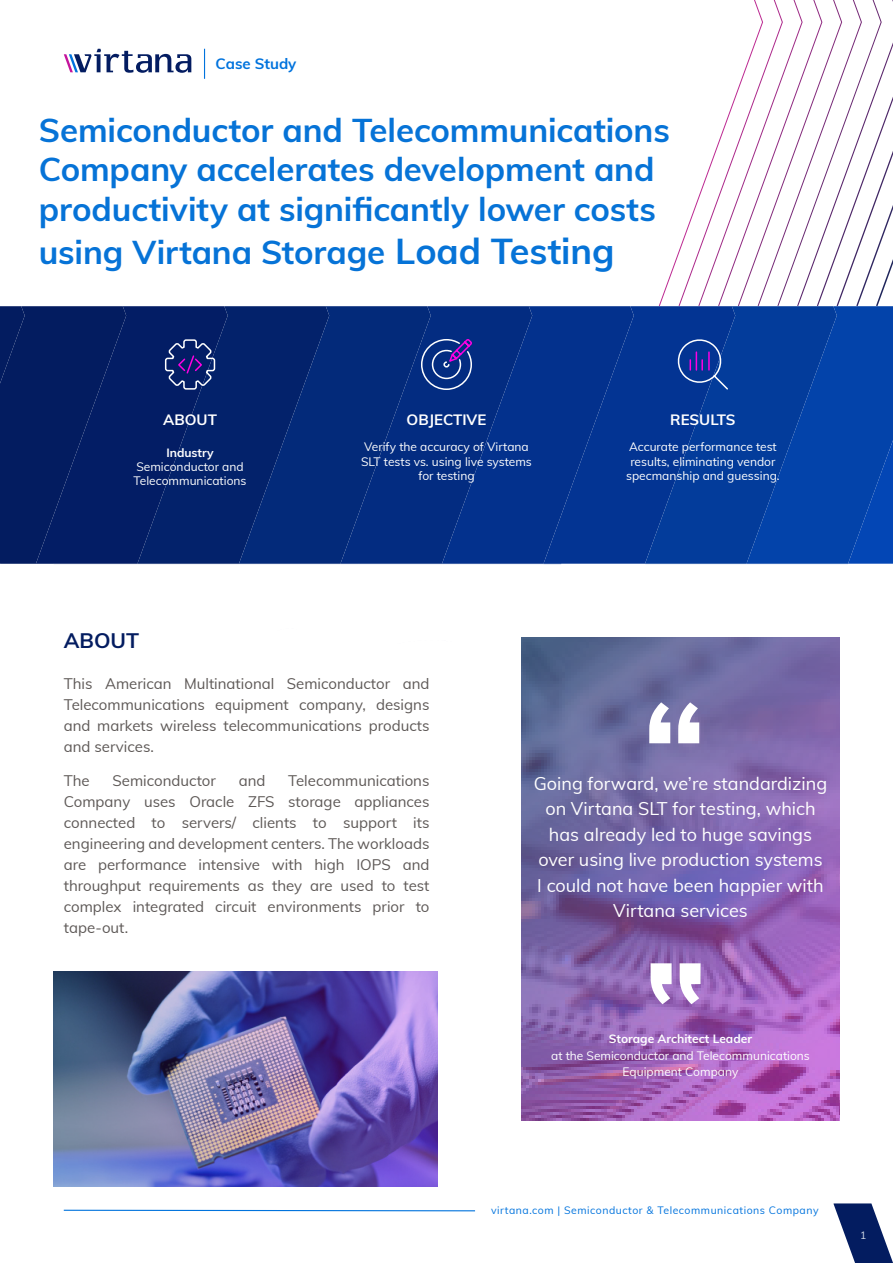
<style>
.page{position:relative;width:893px;height:1263px;background:#fff}
.page>*{position:absolute;margin:0;border:0;box-sizing:border-box;transform-origin:0 0}
.t1{font:700 150px "Muli";color:#fff}
.title-italic-medium{font:700 33px/39.6px "Muli";letter-spacing:-.005em;color:#0673d7}
.Section_Heading{font:700 21px "Muli";color:#031c60}
.Quote_Copy{font:18px/25.5px "Muli";color:#fff;text-align:center}
.Body_Copy{font:15px/21px "Muli";color:#5d5856;text-align:justify}
.heading-description{font:700 15px "Muli";color:#fff}
.t2{font:700 15px "Muli";color:#0073dd}
.description-copy{font:12px/14.4px "Muli";color:#fff;text-align:center}
.authors{font:12px/16.5px "Muli";color:#fff;text-align:center}
.authors-2{font:700 12px "Muli";color:#fff}
.description-title{font:700 12px "Muli";color:#fff}
.t3{font:10.5px "Muli";letter-spacing:.05em;color:#0073dd}
.t4{font:10.5px "Muli";color:#d2dae7}
.s1{font-size:36px}
</style>
<div class="page">
<svg style="left:64px;top:49px;width:127px;height:24px"></svg>
<hr style="left:204px;top:49px;width:1px;height:30px;background:#0073dd">
<svg style="left:885px;top:1255px;width:8px;height:8px"></svg>
<div style="left:0;top:306px;width:36px;height:258px;background:#031c60"></div>
<div style="left:36px;top:306px;width:101px;height:258px;background:#031d65"></div>
<div style="left:137px;top:306px;width:102px;height:258px;background:#03226b"></div>
<svg style="left:239px;top:306px;width:101px;height:258px;background:#032773"></svg>
<div style="left:340px;top:306px;width:102px;height:258px;background:#032c81"></div>
<svg style="left:442px;top:306px;width:101px;height:258px;background:#032f88"></svg>
<div style="left:543px;top:306px;width:102px;height:258px;background:#033493"></div>
<div style="left:645px;top:306px;width:14px;height:258px;background:#033493"></div>
<img style="left:521px;top:638px;width:319px;height:482px">
<img style="left:53px;top:972px;width:384px;height:214px">
<svg style="left:420px;top:337px;width:53px;height:54px;background:#2b4394"></svg>
<svg style="left:659px;top:0;width:234px;height:564px"></svg>
<svg style="left:164px;top:339px;width:52px;height:51px;background:#29387c"></svg>
<svg style="left:651px;top:963px;width:49px;height:41px;background:#9566b7"></svg>
<p class="t2" style="left:216px;top:53px;width:82px">Case Study</p>
<p class="title-italic-medium" style="left:39px;top:108px;width:633px">Semiconductor and Telecommunications<br>Company accelerates development and productivity at significantly lower costs</p>
<p class="title-italic-medium" style="left:39px;top:231px;width:577px">using Virtana Storage <span class="s1">Load Testing</span></p>
<p class="heading-description" style="left:163px;top:409px;width:55px">ABOUT</p>
<p class="description-title" style="left:166px;top:443px;width:49px">Industry</p>
<p class="description-copy" style="left:134px;top:459px;width:114px;text-align:left">Semiconductor and<br>Telecommunications</p>
<p class="heading-description" style="left:407px;top:409px;width:81px">OBJECTIVE</p>
<p class="description-copy" style="left:361px;top:439px;width:172px">Verify the accuracy of Virtana<br>SLT tests vs. using live systems for testing</p>
<p class="heading-description" style="left:670px;top:409px;width:67px">RESULTS</p>
<p class="description-copy" style="left:626px;top:439px;width:155px">Accurate performance test results, eliminating vendor specmanship and guessing.</p>
<p class="Section_Heading" style="left:64px;top:625px;width:77px">ABOUT</p>
<p class="Body_Copy" style="left:64px;top:672px;width:367px">This American Multinational Semiconductor and Telecommunications equipment company, designs and markets wireless telecommunications products and services.</p>
<p class="Body_Copy" style="left:64px;top:769px;width:27px">The</p>
<p class="Body_Copy" style="left:113px;top:769px;width:105px">Semiconductor</p>
<p class="Body_Copy" style="left:239px;top:769px;width:28px">and</p>
<p class="Body_Copy" style="left:64px;top:769px;width:367px;text-indent:224px">Telecommunications Company uses Oracle ZFS storage appliances connected to servers/ clients to support its engineering and development centers. The workloads are performance intensive with high IOPS and throughput requirements as they are used to test complex integrated circuit environments prior to tape-out.</p>
<p class="t1" style="left:641px;top:647px;width:68px">“</p>
<p class="Quote_Copy" style="left:534px;top:770px;width:295px">Going forward, we’re standardizing on Virtana SLT for testing, which has already led to huge savings over using live production systems</p>
<p class="Quote_Copy" style="left:537px;top:872px;width:288px">I could not have been happier with<br>Virtana services</p>
<p class="authors-2" style="left:609px;top:1030px;width:145px">Storage Architect Leader</p>
<p class="authors" style="left:551px;top:1046px;width:260px">at the Semiconductor and Telecommunications<br>Equipment Company</p>
<p class="t3" style="left:491px;top:1202px;width:329px">virtana.com | Semiconductor &amp; Telecommunications Company</p>
<p class="t4" style="left:860px;top:1227px;width:8px">1</p>
</div>
